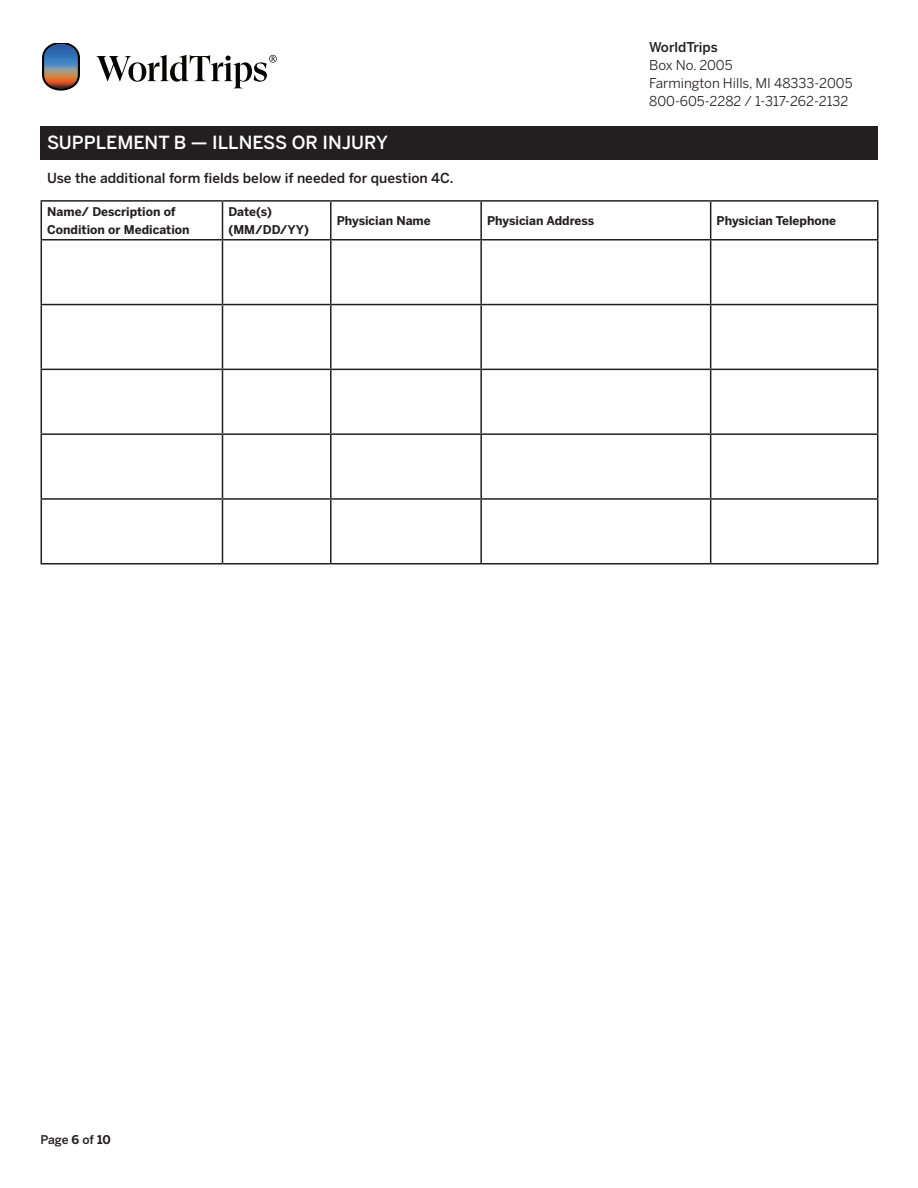
<style>
.page{position:relative;width:918px;height:1188px;background:#fff}
.page>*{position:absolute;margin:0;border:0;box-sizing:border-box;transform-origin:0 0}
.t1{font:500 18px "Benton Sans";color:#fff}
.t2{font:500 13.65px "Benton Sans";color:#231f20}
.t3{font:13.5px/18px "Benton Sans";color:#231f20}
.t4{font:500 13.5px "Benton Sans";color:#231f20}
.t5{font:700 12px "Benton Sans";color:#231f20}
.t6{font:500 12px "Benton Sans";letter-spacing:-.015em;color:#231f20}
.s1{font-weight:700}
</style>
<div class="page">
<svg style="left:42px;top:44px;width:38px;height:47px;background:#747683"></svg>
<svg style="left:96px;top:55px;width:181px;height:33px"></svg>
<div style="left:40px;top:126px;width:838px;height:33px;background:#231f20"></div>
<hr style="left:41px;top:200px;width:182px;height:2px;background:#231f20">
<hr style="left:41px;top:202px;width:1px;height:37px;background:#231f20">
<hr style="left:223px;top:200px;width:108px;height:2px;background:#231f20">
<hr style="left:222px;top:202px;width:1px;height:37px;background:#231f20">
<hr style="left:331px;top:200px;width:150px;height:2px;background:#231f20">
<hr style="left:330px;top:202px;width:2px;height:37px;background:#231f20">
<hr style="left:481px;top:200px;width:230px;height:2px;background:#231f20">
<hr style="left:480px;top:202px;width:2px;height:37px;background:#231f20">
<hr style="left:711px;top:200px;width:168px;height:2px;background:#231f20">
<hr style="left:710px;top:202px;width:1px;height:37px;background:#231f20">
<hr style="left:877px;top:202px;width:2px;height:37px;background:#231f20">
<hr style="left:41px;top:239px;width:182px;height:2px;background:#231f20">
<hr style="left:41px;top:241px;width:1px;height:63px;background:#231f20">
<hr style="left:223px;top:239px;width:108px;height:2px;background:#231f20">
<hr style="left:222px;top:241px;width:1px;height:63px;background:#231f20">
<hr style="left:331px;top:239px;width:150px;height:2px;background:#231f20">
<hr style="left:330px;top:241px;width:2px;height:63px;background:#231f20">
<hr style="left:481px;top:239px;width:230px;height:2px;background:#231f20">
<hr style="left:480px;top:241px;width:2px;height:63px;background:#231f20">
<hr style="left:711px;top:239px;width:168px;height:2px;background:#231f20">
<hr style="left:710px;top:241px;width:1px;height:63px;background:#231f20">
<hr style="left:877px;top:241px;width:2px;height:63px;background:#231f20">
<hr style="left:41px;top:304px;width:182px;height:1px;background:#231f20">
<hr style="left:41px;top:305px;width:1px;height:64px;background:#231f20">
<hr style="left:223px;top:304px;width:108px;height:1px;background:#231f20">
<hr style="left:222px;top:305px;width:1px;height:64px;background:#231f20">
<hr style="left:331px;top:304px;width:150px;height:1px;background:#231f20">
<hr style="left:330px;top:305px;width:2px;height:64px;background:#231f20">
<hr style="left:481px;top:304px;width:230px;height:1px;background:#231f20">
<hr style="left:480px;top:305px;width:2px;height:64px;background:#231f20">
<hr style="left:711px;top:304px;width:168px;height:1px;background:#231f20">
<hr style="left:710px;top:305px;width:1px;height:64px;background:#231f20">
<hr style="left:877px;top:305px;width:2px;height:64px;background:#231f20">
<hr style="left:41px;top:370px;width:1px;height:63px;background:#231f20">
<hr style="left:222px;top:370px;width:1px;height:63px;background:#231f20">
<hr style="left:330px;top:370px;width:2px;height:63px;background:#231f20">
<hr style="left:480px;top:370px;width:2px;height:63px;background:#231f20">
<hr style="left:710px;top:370px;width:1px;height:63px;background:#231f20">
<hr style="left:877px;top:370px;width:2px;height:63px;background:#231f20">
<hr style="left:41px;top:435px;width:1px;height:63px;background:#231f20">
<hr style="left:222px;top:435px;width:1px;height:63px;background:#231f20">
<hr style="left:330px;top:435px;width:2px;height:63px;background:#231f20">
<hr style="left:480px;top:435px;width:2px;height:63px;background:#231f20">
<hr style="left:710px;top:435px;width:1px;height:63px;background:#231f20">
<hr style="left:877px;top:435px;width:2px;height:63px;background:#231f20">
<hr style="left:41px;top:500px;width:1px;height:63px;background:#231f20">
<hr style="left:222px;top:500px;width:1px;height:63px;background:#231f20">
<hr style="left:330px;top:500px;width:2px;height:63px;background:#231f20">
<hr style="left:480px;top:500px;width:2px;height:63px;background:#231f20">
<hr style="left:710px;top:500px;width:1px;height:63px;background:#231f20">
<hr style="left:877px;top:500px;width:2px;height:63px;background:#231f20">
<hr style="left:41px;top:369px;width:182px;height:1px;background:#231f20">
<hr style="left:223px;top:369px;width:108px;height:1px;background:#231f20">
<hr style="left:331px;top:369px;width:150px;height:1px;background:#231f20">
<hr style="left:481px;top:369px;width:230px;height:1px;background:#231f20">
<hr style="left:711px;top:369px;width:168px;height:1px;background:#231f20">
<hr style="left:41px;top:433px;width:182px;height:2px;background:#231f20">
<hr style="left:223px;top:433px;width:108px;height:2px;background:#231f20">
<hr style="left:331px;top:433px;width:150px;height:2px;background:#231f20">
<hr style="left:481px;top:433px;width:230px;height:2px;background:#231f20">
<hr style="left:711px;top:433px;width:168px;height:2px;background:#231f20">
<hr style="left:41px;top:498px;width:182px;height:2px;background:#231f20">
<hr style="left:223px;top:498px;width:108px;height:2px;background:#231f20">
<hr style="left:331px;top:498px;width:150px;height:2px;background:#231f20">
<hr style="left:481px;top:498px;width:230px;height:2px;background:#231f20">
<hr style="left:711px;top:498px;width:168px;height:2px;background:#231f20">
<hr style="left:41px;top:563px;width:182px;height:2px;background:#231f20">
<hr style="left:223px;top:563px;width:108px;height:2px;background:#231f20">
<hr style="left:331px;top:563px;width:150px;height:2px;background:#231f20">
<hr style="left:481px;top:563px;width:230px;height:2px;background:#231f20">
<hr style="left:711px;top:563px;width:168px;height:2px;background:#231f20">
<p class="t4" style="left:649px;top:39px;width:70px">WorldTrips</p>
<p class="t3" style="left:649px;top:56px;width:205px">Box No. 2005<br>Farmington Hills, MI 48333-2005<br>800-605-2282 / 1-317-262-2132</p>
<p class="t1" style="left:47px;top:132px;width:342px">SUPPLEMENT B — ILLNESS OR INJURY</p>
<p class="t2" style="left:47px;top:170px;width:408px">Use the additional form fields below if needed for question 4C.</p>
<p class="t5" style="left:47px;top:204px;width:130px">Name/ Description of</p>
<p class="t5" style="left:47px;top:222px;width:144px">Condition or Medication</p>
<p class="t5" style="left:229px;top:204px;width:45px">Date(s)</p>
<p class="t5" style="left:229px;top:222px;width:82px">(MM/DD/YY)</p>
<p class="t5" style="left:337px;top:213px;width:95px">Physician Name</p>
<p class="t5" style="left:487px;top:213px;width:108px">Physician Address</p>
<p class="t5" style="left:717px;top:213px;width:121px">Physician Telephone</p>
<p class="t6" style="left:41px;top:1133px;width:72px">Page <span class="s1">6</span> of <span class="s1">10</span></p>
</div>
